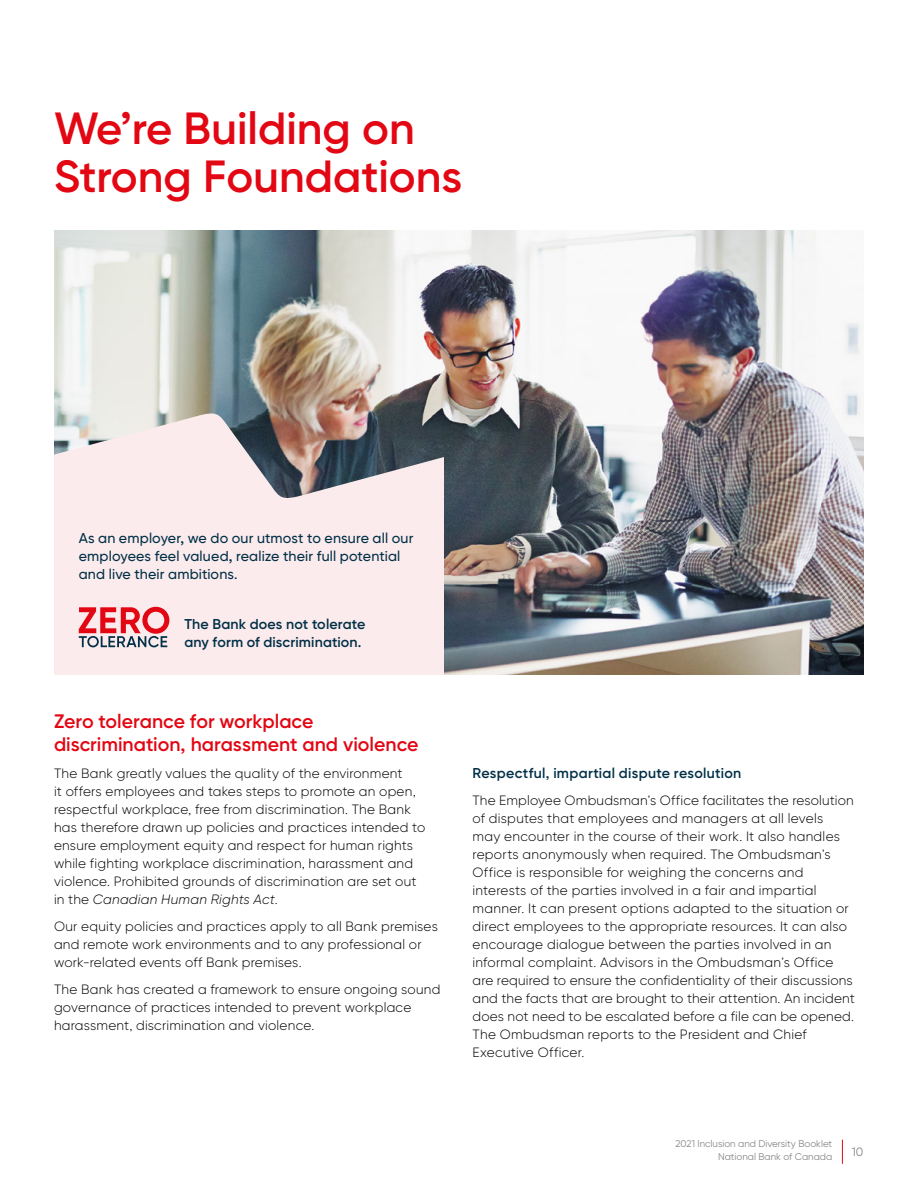
<style>
.page{position:relative;width:918px;height:1188px;background:#fff}
.page>*{position:absolute;margin:0;border:0;box-sizing:border-box;transform-origin:0 0}
.t1{font:600 45px/48px "Gilroy BN";color:#e30613}
.t2{font:600 19.5px/22.5px "Gilroy BN";color:#e30613}
.t3{font:500 14.25px/18px "Gilroy BN";letter-spacing:.01em;color:#002f46}
.t4{font:600 14.25px/18px "Gilroy BN";letter-spacing:.015em;color:#002f46}
.t5{font:300 13.5px/18px "Gilroy BN";letter-spacing:.015em;color:#000}
.t6{font:12px "Gilroy BN";color:#878787}
.t7{font:9.75px/12px "Gilroy BN";color:#878787;text-align:right}
.s1{font-style:italic}
</style>
<div class="page">
<img style="left:54px;top:230px;width:810px;height:445px">
<div style="left:54px;top:547px;width:389px;height:128px;background:#fbebec"></div>
<svg style="left:54px;top:413px;width:389px;height:208px;fill:#fbebec"></svg>
<svg style="left:79px;top:607px;width:90px;height:40px"></svg>
<svg style="left:842px;top:1140px;width:1px;height:24px"></svg>
<h1 class="t1" style="left:54px;top:104px;width:410px">We’re Building on<br>Strong Foundations</h1>
<p class="t3" style="left:79px;top:529px;width:336px">As an employer, we do our utmost to ensure all our employees feel valued, realize their full potential and live their ambitions.</p>
<p class="t4" style="left:184px;top:615px;width:183px">The Bank does not tolerate any form of discrimination.</p>
<h2 class="t2" style="left:54px;top:710px;width:366px">Zero tolerance for workplace discrimination, harassment and violence</h2>
<p class="t5" style="left:54px;top:764px;width:373px">The Bank greatly values the quality of the environment<br>it offers employees and takes steps to promote an open, respectful workplace, free from discrimination. The Bank has therefore drawn up policies and practices intended to ensure employment equity and respect for human rights while fighting workplace discrimination, harassment and violence. Prohibited grounds of discrimination are set out in the <span class="s1">Canadian Human Rights Act</span>.</p>
<p class="t5" style="left:54px;top:917px;width:385px">Our equity policies and practices apply to all Bank premises and remote work environments and to any professional or work-related events off Bank premises.</p>
<p class="t5" style="left:54px;top:980px;width:388px">The Bank has created a framework to ensure ongoing sound governance of practices intended to prevent workplace harassment, discrimination and violence.</p>
<p class="t4" style="left:472px;top:764px;width:270px">Respectful, impartial dispute resolution</p>
<p class="t5" style="left:472px;top:791px;width:384px">The Employee Ombudsman’s Office facilitates the resolution of disputes that employees and managers at all levels<br>may encounter in the course of their work. It also handles reports anonymously when required. The Ombudsman’s Office is responsible for weighing the concerns and interests of the parties involved in a fair and impartial manner. It can present options adapted to the situation or direct employees to the appropriate resources. It can also encourage dialogue between the parties involved in an informal complaint. Advisors in the Ombudsman’s Office are required to ensure the confidentiality of their discussions and the facts that are brought to their attention. An incident does not need to be escalated before a file can be opened.<br>The Ombudsman reports to the President and Chief Executive Officer.</p>
<p class="t7" style="left:676px;top:1138px;width:158px">2021 Inclusion and Diversity Booklet<br>National Bank of Canada</p>
<p class="t6" style="left:852px;top:1144px;width:13px">10</p>
</div>
